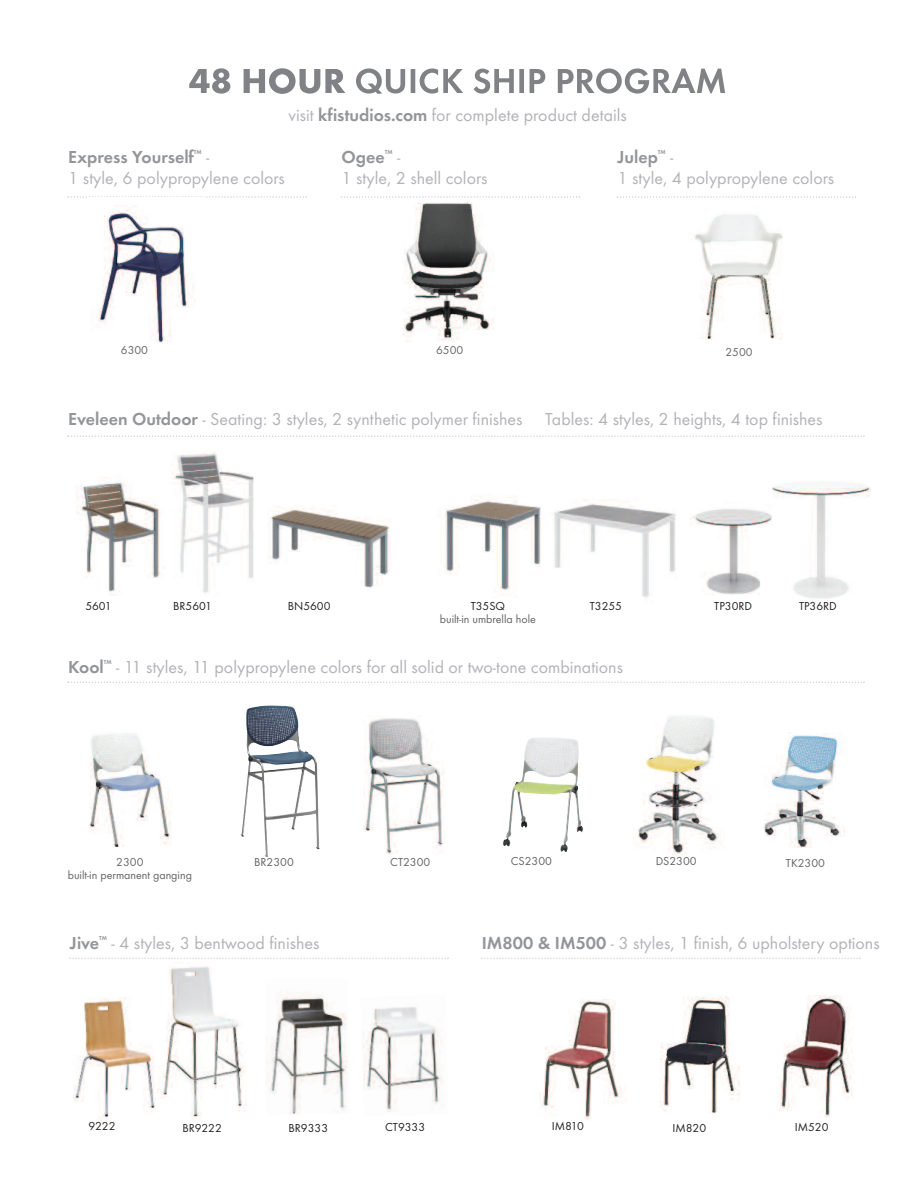
<style>
.page{position:relative;width:918px;height:1188px;background:#fff}
.page>*{position:absolute;margin:0;border:0;box-sizing:border-box;transform-origin:0 0}
.t1{font:18px/21px "Futura T";color:#b2b3b7}
.t2{font:600 18px "Futura T";color:#939598}
.t3{font:12px/13.5px "Futura T";color:#636366;text-align:center}
.t4{font:12px "Futura T";color:#231f20}
.t5{font:600 6px "Futura T";color:#939598}
.s1{font-weight:600;color:#939598}
</style>
<div class="page">
<img style="left:241px;top:705px;width:79px;height:152px">
<img style="left:504px;top:738px;width:79px;height:114px">
<img style="left:634px;top:716px;width:86px;height:142px">
<img style="left:89px;top:733px;width:82px;height:114px">
<img style="left:363px;top:718px;width:81px;height:137px">
<svg style="left:189px;top:68px;width:156px;height:26px"></svg>
<svg style="left:356px;top:68px;width:369px;height:26px"></svg>
<svg style="left:68px;top:196px;width:239px;height:2px"></svg>
<svg style="left:69px;top:957px;width:380px;height:2px"></svg>
<svg style="left:68px;top:435px;width:797px;height:2px"></svg>
<svg style="left:68px;top:681px;width:797px;height:2px"></svg>
<img style="left:403px;top:202px;width:91px;height:140px">
<img style="left:694px;top:214px;width:89px;height:125px">
<img style="left:76px;top:477px;width:88px;height:118px">
<img style="left:172px;top:452px;width:82px;height:141px">
<img style="left:270px;top:506px;width:120px;height:82px">
<div style="left:88px;top:197px;width:118px;height:148px;background:#fff"></div>
<img style="left:98px;top:206px;width:96px;height:137px">
<img style="left:267px;top:991px;width:80px;height:124px">
<img style="left:73px;top:998px;width:82px;height:123px">
<img style="left:155px;top:966px;width:91px;height:154px">
<img style="left:362px;top:1007px;width:81px;height:105px">
<svg style="left:617px;top:196px;width:239px;height:2px"></svg>
<svg style="left:341px;top:196px;width:239px;height:2px"></svg>
<img style="left:764px;top:732px;width:82px;height:116px">
<img style="left:539px;top:1000px;width:86px;height:119px">
<img style="left:660px;top:997px;width:80px;height:117px">
<img style="left:778px;top:996px;width:75px;height:122px">
<svg style="left:481px;top:957px;width:380px;height:2px"></svg>
<img style="left:445px;top:496px;width:96px;height:95px">
<img style="left:553px;top:498px;width:124px;height:100px">
<img style="left:690px;top:508px;width:82px;height:87px">
<img style="left:772px;top:482px;width:98px;height:117px">
<p class="t1" style="left:289px;top:104px;width:340px">visit <span class="s1">kfistudios.com</span> for complete product details</p>
<p class="t2" style="left:68px;top:147px;width:127px">Express Yourself</p>
<p class="t5" style="left:194px;top:149px;width:9px">TM</p>
<p class="t1" style="left:68px;top:147px;width:218px;text-indent:138px">-<br>1 style, 6 polypropylene colors</p>
<p class="t2" style="left:341px;top:147px;width:45px">Ogee</p>
<p class="t5" style="left:385px;top:149px;width:9px">TM</p>
<p class="t1" style="left:342px;top:147px;width:148px;text-indent:56px">-<br>1 style, 2 shell colors</p>
<p class="t2" style="left:617px;top:147px;width:42px">Julep</p>
<p class="t5" style="left:658px;top:149px;width:9px">TM</p>
<p class="t1" style="left:617px;top:147px;width:218px;text-indent:53px">-<br>1 style, 4 polypropylene colors</p>
<p class="t3" style="left:121px;top:343px;width:29px">6300</p>
<p class="t3" style="left:436px;top:343px;width:29px">6500</p>
<p class="t3" style="left:726px;top:345px;width:29px">2500</p>
<p class="t1" style="left:68px;top:408px;width:456px"><span class="s1">Eveleen Outdoor</span> - Seating: 3 styles, 2 synthetic polymer finishes</p>
<p class="t1" style="left:545px;top:408px;width:279px">Tables: 4 styles, 2 heights, 4 top finishes</p>
<p class="t4" style="left:85px;top:599px;width:28px">5601</p>
<p class="t4" style="left:173px;top:599px;width:40px">BR5601</p>
<p class="t4" style="left:288px;top:599px;width:44px">BN5600</p>
<p class="t4" style="left:471px;top:599px;width:36px">T35SQ</p>
<p class="t3" style="left:440px;top:613px;width:98px">built-in umbrella hole</p>
<p class="t4" style="left:590px;top:599px;width:34px">T3255</p>
<p class="t4" style="left:714px;top:599px;width:39px">TP30RD</p>
<p class="t4" style="left:799px;top:599px;width:39px">TP36RD</p>
<p class="t2" style="left:68px;top:656px;width:37px">Kool</p>
<p class="t5" style="left:104px;top:658px;width:9px">TM</p>
<p class="t1" style="left:116px;top:656px;width:508px">- 11 styles, 11 polypropylene colors for all solid or two-tone combinations</p>
<p class="t3" style="left:68px;top:855px;width:126px">2300<br>built-in permanent ganging</p>
<p class="t3" style="left:254px;top:855px;width:41px">BR2300</p>
<p class="t3" style="left:390px;top:855px;width:42px">CT2300</p>
<p class="t3" style="left:511px;top:854px;width:43px">CS2300</p>
<p class="t3" style="left:656px;top:854px;width:42px">DS2300</p>
<p class="t3" style="left:786px;top:856px;width:41px">TK2300</p>
<p class="t2" style="left:70px;top:932px;width:31px">Jive</p>
<p class="t5" style="left:99px;top:934px;width:9px">TM</p>
<p class="t1" style="left:112px;top:932px;width:209px">- 4 styles, 3 bentwood finishes</p>
<p class="t1" style="left:482px;top:932px;width:399px"><span class="s1">IM800 &amp; IM500</span> - 3 styles, 1 finish, 6 upholstery options</p>
<p class="t4" style="left:88px;top:1119px;width:29px">9222</p>
<p class="t4" style="left:182px;top:1121px;width:41px">BR9222</p>
<p class="t4" style="left:289px;top:1121px;width:41px">BR9333</p>
<p class="t4" style="left:385px;top:1120px;width:42px">CT9333</p>
<p class="t4" style="left:552px;top:1119px;width:34px">IM810</p>
<p class="t4" style="left:672px;top:1121px;width:35px">IM820</p>
<p class="t4" style="left:795px;top:1120px;width:35px">IM520</p>
</div>
